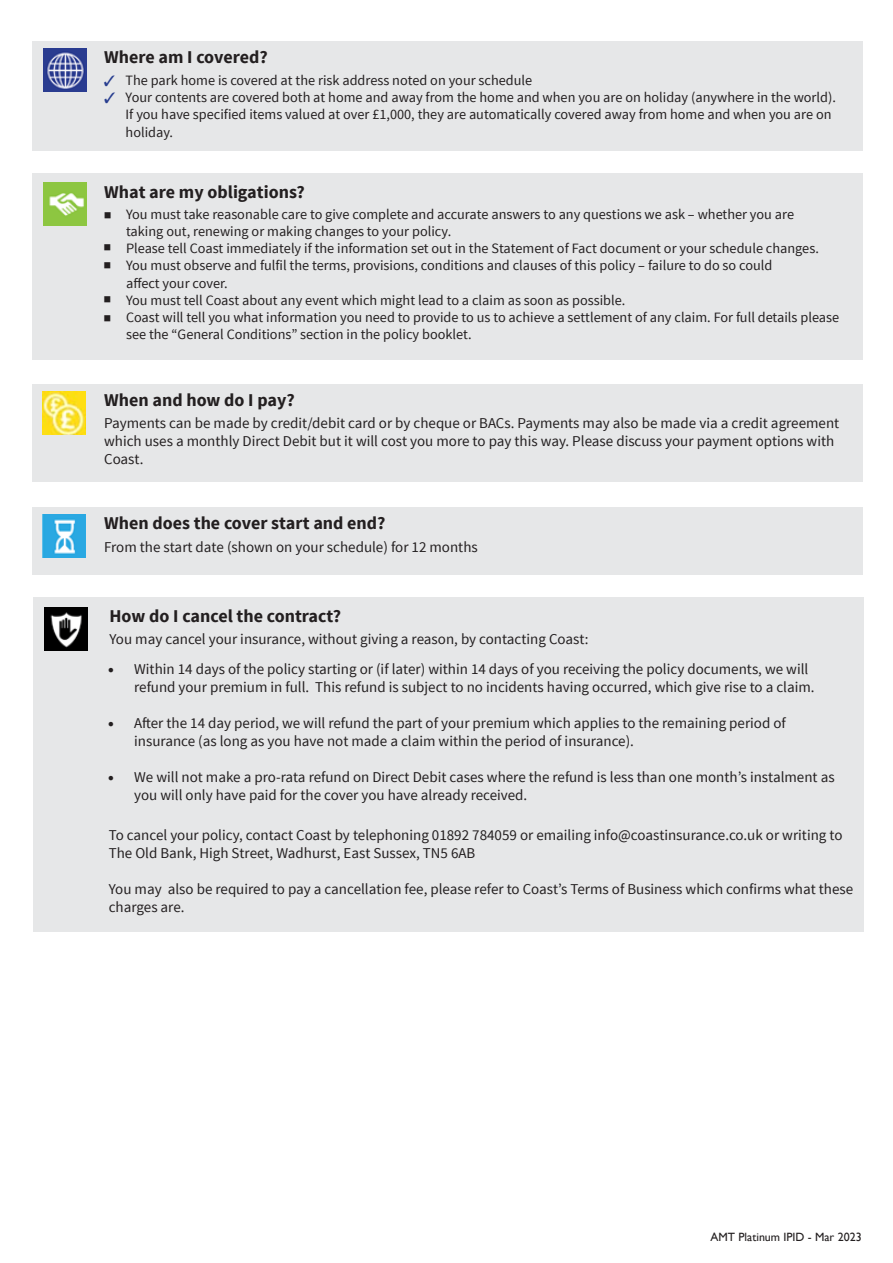
<style>
.page{position:relative;width:893px;height:1263px;background:#fff}
.page>*{position:absolute;margin:0;border:0;box-sizing:border-box;transform-origin:0 0}
.t1{font:30px/32.4px "Source Sans Pro";color:#231f20}
.t2{font:700 18px "Source Sans Pro";color:#231f20}
.t3{font:18px "Times New Roman";color:#231f20}
.t4{font:15px/18px "Source Sans Pro";color:#231f20}
.t5{font:14.25px/17.1px "Source Sans Pro";color:#231f20}
.t6{font:12px "Gill Sans";color:#231f20}
</style>
<div class="page">
<div style="left:32px;top:173px;width:830px;height:187px;background:#e6e7e8"></div>
<img style="left:44px;top:183px;width:43px;height:42px">
<div style="left:32px;top:384px;width:830px;height:97px;background:#e6e7e8"></div>
<img style="left:43px;top:391px;width:43px;height:43px">
<div style="left:32px;top:507px;width:830px;height:67px;background:#e6e7e8"></div>
<img style="left:43px;top:514px;width:43px;height:43px">
<div style="left:33px;top:41px;width:830px;height:109px;background:#e6e7e8"></div>
<img style="left:44px;top:48px;width:42px;height:43px">
<div style="left:33px;top:597px;width:831px;height:334px;background:#e6e7e8"></div>
<img style="left:44px;top:607px;width:43px;height:43px">
<p class="t2" style="left:104px;top:46px;width:165px">Where am I covered?</p>
<p class="t5" style="left:126px;top:72px;width:712px">The park home is covered at the risk address noted on your schedule<br>Your contents are covered both at home and away from the home and when you are on holiday (anywhere in the world).<br>If you have specified items valued at over £1,000, they are automatically covered away from home and when you are on holiday.</p>
<p class="t2" style="left:104px;top:180px;width:202px">What are my obligations?</p>
<p class="t5" style="left:126px;top:206px;width:715px">You must take reasonable care to give complete and accurate answers to any questions we ask – whether you are<br>taking out, renewing or making changes to your policy.<br>Please tell Coast immediately if the information set out in the Statement of Fact document or your schedule changes.<br>You must observe and fulfil the terms, provisions, conditions and clauses of this policy – failure to do so could<br>affect your cover.<br>You must tell Coast about any event which might lead to a claim as soon as possible.<br>Coast will tell you what information you need to provide to us to achieve a settlement of any claim. For full details please see the “General Conditions” section in the policy booklet.</p>
<h1 class="t1" style="left:103px;top:197px;width:11px">■ ■</h1>
<h1 class="t1" style="left:103px;top:238px;width:11px;line-height:52.2px">■ ■</h1>
<h1 class="t1" style="left:103px;top:281px;width:11px">■</h1>
<p class="t2" style="left:104px;top:389px;width:192px">When and how do I pay?</p>
<p class="t4" style="left:104px;top:415px;width:737px">Payments can be made by credit/debit card or by cheque or BACs. Payments may also be made via a credit agreement which uses a monthly Direct Debit but it will cost you more to pay this way. Please discuss your payment options with<br>Coast.</p>
<p class="t2" style="left:104px;top:512px;width:283px">When does the cover start and end?</p>
<p class="t4" style="left:104px;top:538px;width:375px">From the start date (shown on your schedule) for 12 months</p>
<p class="t2" style="left:110px;top:605px;width:233px">How do I cancel the contract?</p>
<p class="t4" style="left:110px;top:630px;width:480px">You may cancel your insurance, without giving a reason, by contacting Coast:</p>
<p class="t3" style="left:108px;top:657px;width:8px">•</p>
<p class="t3" style="left:108px;top:712px;width:8px">•</p>
<p class="t3" style="left:108px;top:765px;width:8px">•</p>
<p class="t4" style="left:134px;top:660px;width:682px">Within 14 days of the policy starting or (if later) within 14 days of you receiving the policy documents, we will refund your premium in full. This refund is subject to no incidents having occurred, which give rise to a claim.</p>
<p class="t4" style="left:134px;top:714px;width:653px">After the 14 day period, we will refund the part of your premium which applies to the remaining period of insurance (as long as you have not made a claim within the period of insurance).</p>
<p class="t4" style="left:134px;top:768px;width:702px">We will not make a pro-rata refund on Direct Debit cases where the refund is less than one month’s instalment as you will only have paid for the cover you have already received.</p>
<p class="t4" style="left:109px;top:826px;width:735px">To cancel your policy, contact Coast by telephoning 01892 784059 or emailing info@coastinsurance.co.uk or writing to<br>The Old Bank, High Street, Wadhurst, East Sussex, TN5 6AB</p>
<p class="t4" style="left:109px;top:880px;width:746px">You may also be required to pay a cancellation fee, please refer to Coast’s Terms of Business which confirms what these charges are.</p>
<p class="t6" style="left:710px;top:1230px;width:153px">AMT Platinum IPID - Mar 2023</p>
</div>
